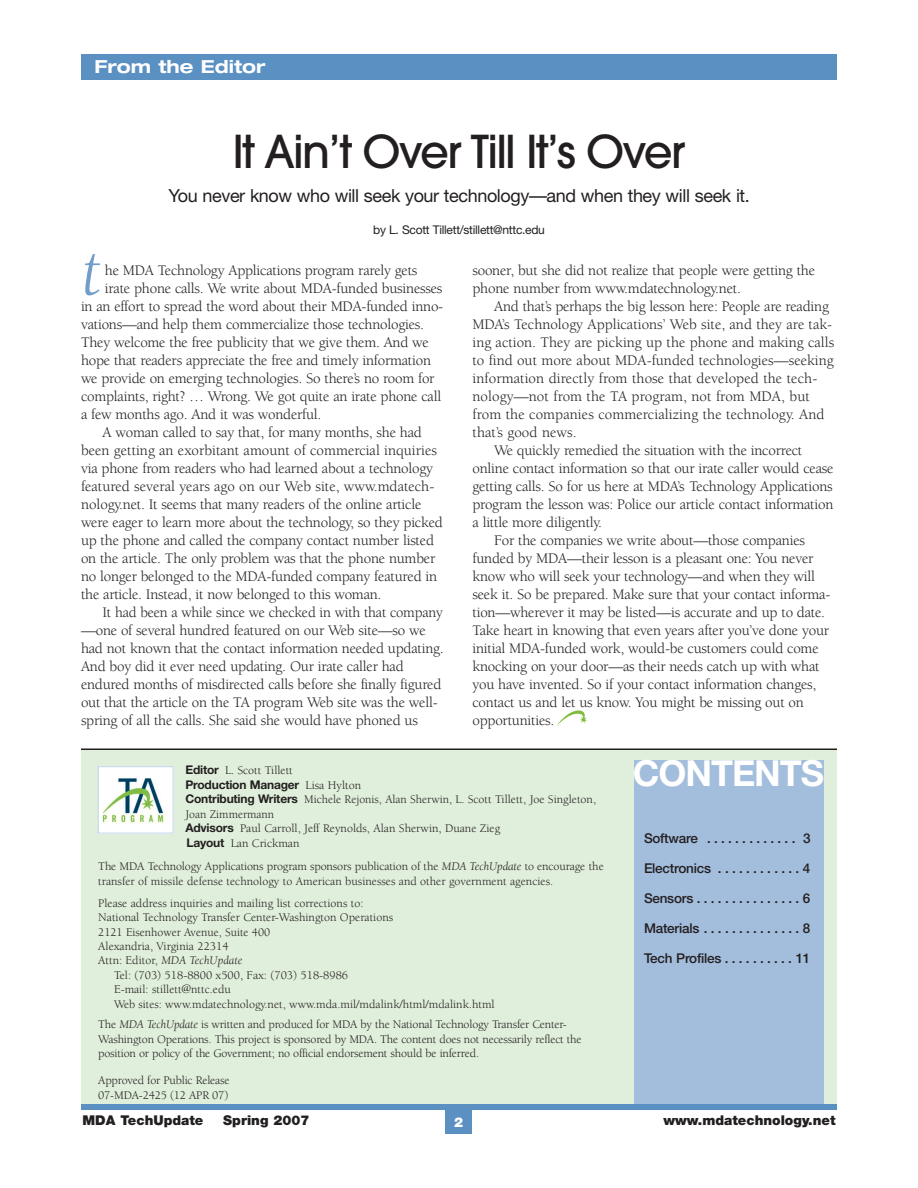
<style>
.page{position:relative;width:918px;height:1188px;background:#fff}
.page>*{position:absolute;margin:0;border:0;box-sizing:border-box;transform-origin:0 0}
.t1{font:italic 72px "Berkeley";color:#729dca}
.t2{font:500 45px "Avant Garde";letter-spacing:-.04em;color:#231f20}
.t3{font:700 36px "Helvetica Neue";letter-spacing:-.03em;color:#fff}
.t4{font:18px "Helvetica Neue";letter-spacing:-.02em;color:#231f20}
.t5{font:700 expanded 18px "Helvetica Neue";color:#fff}
.t6{font:15px/18px "Berkeley";letter-spacing:-.015em;color:#231f20}
.t7{font:15px "Berkeley";letter-spacing:.005em;color:#231f20}
.t8{font:500 13.5px "Helvetica Neue";letter-spacing:-.015em;color:#231f20}
.t9{font:900 13.5px "Helvetica Neue";color:#231f20}
.t10{font:900 13.5px "Helvetica Neue";color:#fff}
.t11{font:12px/14.4px "Berkeley";color:#231f20}
.t12{font:12px "Helvetica Neue";letter-spacing:-.02em;color:#231f20}
.t13{font:700 12px "Helvetica Neue";letter-spacing:-.015em;color:#231f20}
.t14{font:italic 12px "Berkeley";color:#231f20}
.s1{font-family:"Helvetica Neue";font-weight:700}
.s2{font-family:"Berkeley";font-weight:400}
.s3{font-style:italic}
.s4{font-style:normal}
</style>
<div class="page">
<div style="left:81px;top:749px;width:756px;height:358px;background:#e0efdb"></div>
<div style="left:81px;top:55px;width:756px;height:25px;background:#5a90c2"></div>
<hr style="left:81px;top:749px;width:756px;height:1px;background:#231f20">
<div style="left:634px;top:760px;width:189px;height:347px;background:#a3bddc"></div>
<img style="left:100px;top:768px;width:71px;height:63px">
<div style="left:98px;top:766px;width:75px;height:67px;border:1px solid #c0d2e8"></div>
<div style="left:81px;top:1104px;width:756px;height:6px;background:#5a90c2"></div>
<div style="left:446px;top:1107px;width:26px;height:27px;background:#5a90c2"></div>
<svg style="left:557px;top:711px;width:30px;height:14px"></svg>
<p class="t5" style="left:94px;top:60px;width:172px">From the Editor</p>
<h2 class="t2" style="left:233px;top:135px;width:454px">It Ain’t Over Till It’s Over</h2>
<p class="t4" style="left:169px;top:189px;width:583px">You never know who will seek your technology—and when they will seek it.</p>
<p class="t12" style="left:373px;top:225px;width:173px">by L. Scott Tillett/stillett@nttc.edu</p>
<h1 class="t1" style="left:81px;top:243px;width:22px">t</h1>
<p class="t6" style="left:105px;top:262px;width:314px">he MDA Technology Applications program rarely gets</p>
<p class="t6" style="left:105px;top:280px;width:339px">irate phone calls. We write about MDA-funded businesses</p>
<p class="t6" style="left:81px;top:298px;width:364px">in an effort to spread the word about their MDA-funded inno-</p>
<p class="t6" style="left:81px;top:316px;width:345px">vations—and help them commercialize those technologies.</p>
<p class="t6" style="left:81px;top:334px;width:350px">They welcome the free publicity that we give them. And we</p>
<p class="t6" style="left:81px;top:352px;width:352px">hope that readers appreciate the free and timely information</p>
<p class="t6" style="left:81px;top:370px;width:355px">we provide on emerging technologies. So there’s no room for</p>
<p class="t6" style="left:81px;top:388px;width:362px">complaints, right? … Wrong. We got quite an irate phone call</p>
<p class="t6" style="left:81px;top:406px;width:242px">a few months ago. And it was wonderful.</p>
<p class="t6" style="left:103px;top:424px;width:321px">A woman called to say that, for many months, she had</p>
<p class="t6" style="left:81px;top:442px;width:357px">been getting an exorbitant amount of commercial inquiries</p>
<p class="t6" style="left:81px;top:460px;width:354px">via phone from readers who had learned about a technology</p>
<p class="t6" style="left:81px;top:478px;width:355px">featured several years ago on our Web site, www.mdatech-</p>
<p class="t6" style="left:81px;top:496px;width:342px">nology.net. It seems that many readers of the online article</p>
<p class="t6" style="left:81px;top:514px;width:363px">were eager to learn more about the technology, so they picked</p>
<p class="t6" style="left:81px;top:532px;width:355px">up the phone and called the company contact number listed</p>
<p class="t6" style="left:81px;top:550px;width:356px">on the article. The only problem was that the phone number</p>
<p class="t6" style="left:81px;top:568px;width:358px">no longer belonged to the MDA-funded company featured in</p>
<p class="t6" style="left:81px;top:586px;width:302px">the article. Instead, it now belonged to this woman.</p>
<p class="t6" style="left:103px;top:604px;width:342px">It had been a while since we checked in with that company</p>
<p class="t6" style="left:81px;top:622px;width:346px">—one of several hundred featured on our Web site—so we</p>
<p class="t6" style="left:81px;top:640px;width:364px">had not known that the contact information needed updating.</p>
<p class="t6" style="left:81px;top:658px;width:324px">And boy did it ever need updating. Our irate caller had</p>
<p class="t6" style="left:81px;top:676px;width:362px">endured months of misdirected calls before she finally figured</p>
<p class="t6" style="left:81px;top:694px;width:358px">out that the article on the TA program Web site was the well-</p>
<p class="t6" style="left:81px;top:712px;width:338px">spring of all the calls. She said she would have phoned us</p>
<p class="t6" style="left:472px;top:262px;width:344px">sooner, but she did not realize that people were getting the phone number from www.mdatechnology.net.</p>
<p class="t6" style="left:494px;top:298px;width:336px">And that’s perhaps the big lesson here: People are reading</p>
<p class="t6" style="left:472px;top:316px;width:361px">MDA’s Technology Applications’ Web site, and they are tak-</p>
<p class="t6" style="left:472px;top:334px;width:363px">ing action. They are picking up the phone and making calls</p>
<p class="t6" style="left:472px;top:352px;width:363px">to find out more about MDA-funded technologies—seeking</p>
<p class="t7" style="left:472px;top:372px;width:346px">information directly from those that developed the tech-</p>
<p class="t7" style="left:472px;top:390px;width:339px">nology—not from the TA program, not from MDA, but</p>
<p class="t7" style="left:472px;top:408px;width:354px">from the companies commercializing the technology. And</p>
<p class="t7" style="left:472px;top:426px;width:106px">that’s good news.</p>
<p class="t6" style="left:494px;top:442px;width:310px">We quickly remedied the situation with the incorrect</p>
<p class="t6" style="left:472px;top:460px;width:363px">online contact information so that our irate caller would cease</p>
<p class="t6" style="left:472px;top:478px;width:362px">getting calls. So for us here at MDA’s Technology Applications</p>
<p class="t6" style="left:472px;top:496px;width:362px">program the lesson was: Police our article contact information</p>
<p class="t6" style="left:472px;top:514px;width:131px">a little more diligently.</p>
<p class="t6" style="left:494px;top:532px;width:313px">For the companies we write about—those companies</p>
<p class="t6" style="left:472px;top:550px;width:343px">funded by MDA—their lesson is a pleasant one: You never</p>
<p class="t6" style="left:472px;top:568px;width:344px">know who will seek your technology—and when they will</p>
<p class="t6" style="left:472px;top:586px;width:359px">seek it. So be prepared. Make sure that your contact informa-</p>
<p class="t6" style="left:472px;top:604px;width:354px">tion—wherever it may be listed—is accurate and up to date.</p>
<p class="t6" style="left:472px;top:622px;width:358px">Take heart in knowing that even years after you’ve done your</p>
<p class="t6" style="left:472px;top:640px;width:348px">initial MDA-funded work, would-be customers could come</p>
<p class="t6" style="left:472px;top:658px;width:349px">knocking on your door—as their needs catch up with what</p>
<p class="t6" style="left:472px;top:676px;width:345px">you have invented. So if your contact information changes,</p>
<p class="t6" style="left:472px;top:694px;width:333px">contact us and let us know. You might be missing out on</p>
<p class="t6" style="left:472px;top:712px;width:83px">opportunities.</p>
<h3 class="t3" style="left:633px;top:760px;width:193px">CONTENTS</h3>
<p class="t11" style="left:185px;top:764px;width:109px"><span class="s1">Editor</span> L. Scott Tillett</p>
<p class="t13" style="left:185px;top:780px;width:177px">Production Manager <span class="s2">Lisa Hylton</span></p>
<p class="t11" style="left:185px;top:793px;width:412px"><span class="s1">Contributing Writers</span> Michele Rejonis, Alan Sherwin, L. Scott Tillett, Joe Singleton, Joan Zimmermann<br><span class="s1">Advisors</span> Paul Carroll, Jeff Reynolds, Alan Sherwin, Duane Zieg<br><span class="s1">Layout</span> Lan Crickman</p>
<p class="t11" style="left:98px;top:860px;width:507px">The MDA Technology Applications program sponsors publication of the <span class="s3">MDA TechUpdate</span> to encourage the transfer of missile defense technology to American businesses and other government agencies.</p>
<p class="t11" style="left:98px;top:897px;width:267px">Please address inquiries and mailing list corrections to:</p>
<p class="t11" style="left:98px;top:911px;width:297px">National Technology Transfer Center-Washington Operations</p>
<p class="t11" style="left:98px;top:926px;width:174px">2121 Eisenhower Avenue, Suite 400</p>
<p class="t11" style="left:98px;top:940px;width:132px">Alexandria, Virginia 22314</p>
<p class="t14" style="left:98px;top:956px;width:146px"><span class="s4">Attn: Editor,</span> MDA TechUpdate</p>
<p class="t11" style="left:114px;top:969px;width:236px">Tel: (703) 518-8800 x500, Fax: (703) 518-8986</p>
<p class="t11" style="left:114px;top:983px;width:118px">E-mail: stillett@nttc.edu</p>
<p class="t11" style="left:114px;top:998px;width:382px">Web sites: www.mdatechnology.net, www.mda.mil/mdalink/html/mdalink.html</p>
<p class="t11" style="left:98px;top:1018px;width:485px">The <span class="s3">MDA TechUpdate</span> is written and produced for MDA by the National Technology Transfer Center-<br>Washington Operations. This project is sponsored by MDA. The content does not necessarily reflect the position or policy of the Government; no official endorsement should be inferred.</p>
<p class="t11" style="left:98px;top:1074px;width:133px;line-height:15px">Approved for Public Release<br>07-MDA-2425 (12 APR 07)</p>
<p class="t9" style="left:83px;top:1115px;width:122px">MDA TechUpdate</p>
<p class="t9" style="left:223px;top:1115px;width:88px">Spring 2007</p>
<p class="t10" style="left:454px;top:1118px;width:11px">2</p>
<p class="t9" style="left:663px;top:1115px;width:174px">www.mdatechnology.net</p>
<p class="t8" style="left:644px;top:833px;width:168px">Software ............. 3</p>
<p class="t8" style="left:644px;top:863px;width:168px">Electronics . . . . . . . . . . . . 4</p>
<p class="t8" style="left:644px;top:893px;width:168px">Sensors . . . . . . . . . . . . . . . 6</p>
<p class="t8" style="left:644px;top:923px;width:168px">Materials . . . . . . . . . . . . . . 8</p>
<p class="t8" style="left:644px;top:953px;width:168px">Tech Profiles . . . . . . . . . . 11</p>
</div>
